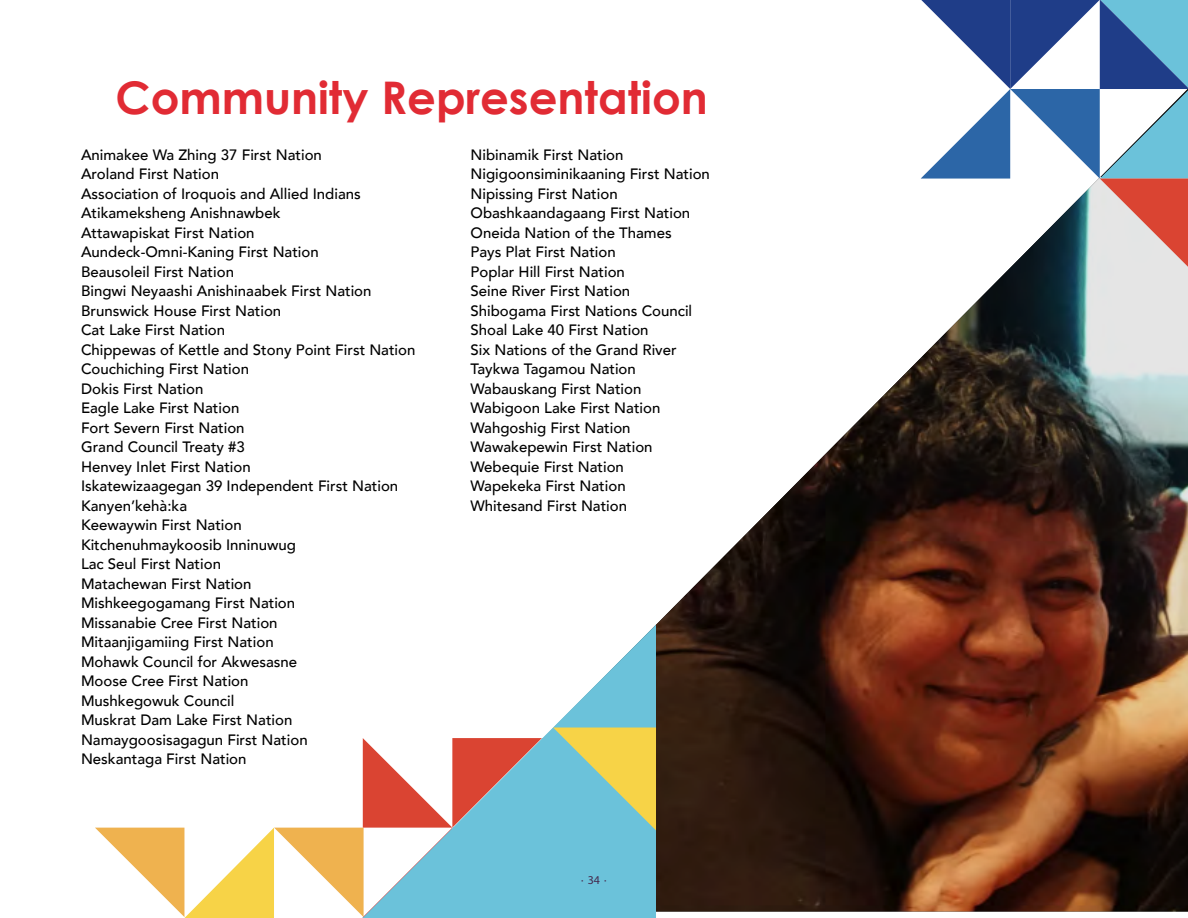
<style>
.page{position:relative;width:1188px;height:918px;background:#fff}
.page>*{position:absolute;margin:0;border:0;box-sizing:border-box;transform-origin:0 0}
.t1{font:700 45px "Century Gothic";color:#e12b34}
.t2{font:500 15px/19.5px "Avenir";color:#000}
.t3{font:12px "Myriad Pro";color:#452a4e}
</style>
<div class="page">
<img style="left:655px;top:267px;width:533px;height:645px">
<svg style="left:552px;top:625px;width:104px;height:103px"></svg>
<svg style="left:95px;top:728px;width:561px;height:190px"></svg>
<svg style="left:921px;top:0;width:267px;height:267px"></svg>
<h1 class="t1" style="left:116px;top:69px;width:594px">Community Representation</h1>
<p class="t2" style="left:81px;top:144px;width:336px">Animakee Wa Zhing 37 First Nation<br>Aroland First Nation<br>Association of Iroquois and Allied Indians<br>Atikameksheng Anishnawbek<br>Attawapiskat First Nation<br>Aundeck-Omni-Kaning First Nation<br>Beausoleil First Nation<br>Bingwi Neyaashi Anishinaabek First Nation<br>Brunswick House First Nation<br>Cat Lake First Nation<br>Chippewas of Kettle and Stony Point First Nation<br>Couchiching First Nation<br>Dokis First Nation<br>Eagle Lake First Nation<br>Fort Severn First Nation<br>Grand Council Treaty #3<br>Henvey Inlet First Nation<br>Iskatewizaagegan 39 Independent First Nation<br>Kanyen’kehà:ka<br>Keewaywin First Nation<br>Kitchenuhmaykoosib Inninuwug<br>Lac Seul First Nation<br>Matachewan First Nation<br>Mishkeegogamang First Nation<br>Missanabie Cree First Nation<br>Mitaanjigamiing First Nation<br>Mohawk Council for Akwesasne<br>Moose Cree First Nation<br>Mushkegowuk Council<br>Muskrat Dam Lake First Nation<br>Namaygoosisagagun First Nation<br>Neskantaga First Nation</p>
<p class="t2" style="left:471px;top:144px;width:241px">Nibinamik First Nation<br>Nigigoonsiminikaaning First Nation<br>Nipissing First Nation<br>Obashkaandagaang First Nation<br>Oneida Nation of the Thames<br>Pays Plat First Nation<br>Poplar Hill First Nation<br>Seine River First Nation<br>Shibogama First Nations Council<br>Shoal Lake 40 First Nation<br>Six Nations of the Grand River<br>Taykwa Tagamou Nation<br>Wabauskang First Nation<br>Wabigoon Lake First Nation<br>Wahgoshig First Nation<br>Wawakepewin First Nation<br>Webequie First Nation<br>Wapekeka First Nation<br>Whitesand First Nation</p>
<p class="t3" style="left:581px;top:873px;width:27px">· 34 ·</p>
</div>
